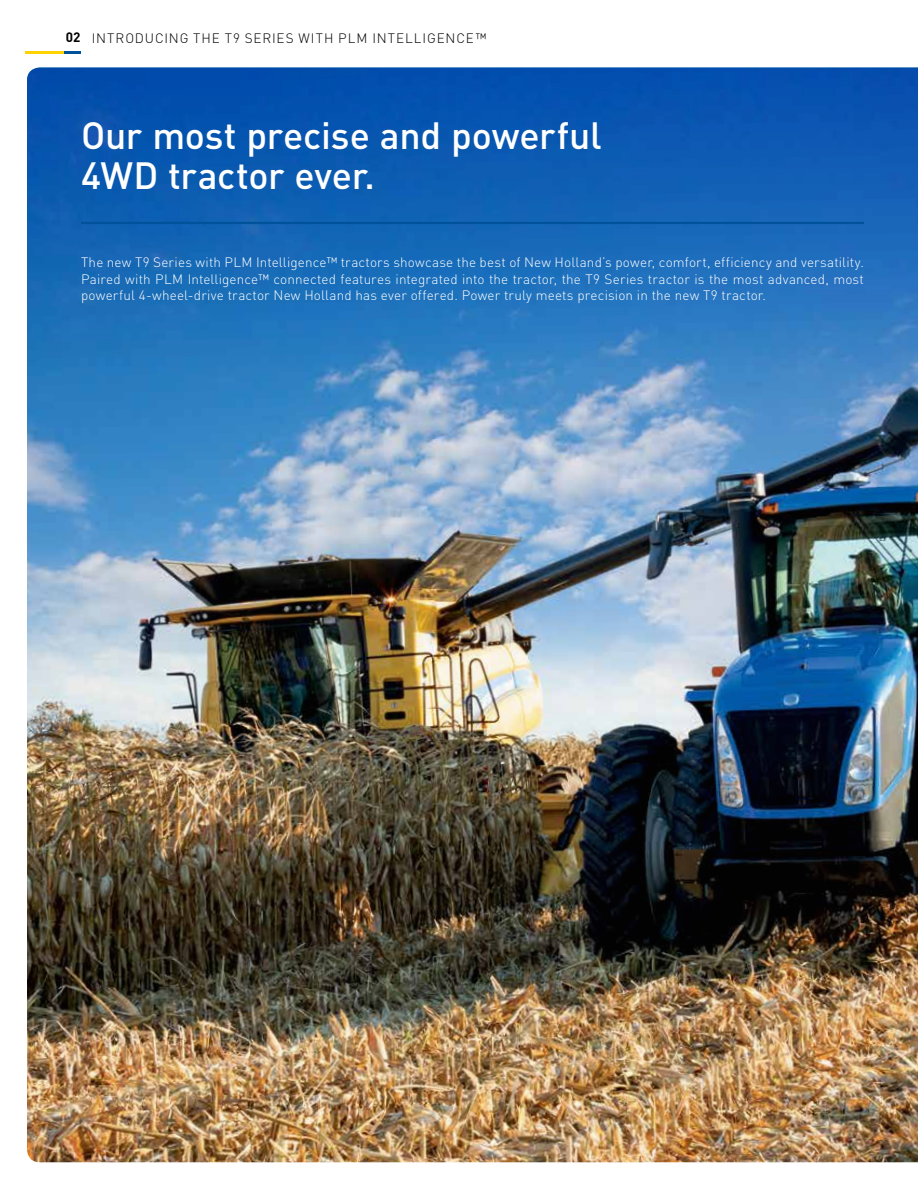
<style>
.page{position:relative;width:918px;height:1188px;background:#fff}
.page>*{position:absolute;margin:0;border:0;box-sizing:border-box;transform-origin:0 0}
.t1{font:500 37.5px/40.5px "DIN";letter-spacing:-.005em;color:#fff}
.t2{font:300 13.5px/16.5px "DIN";letter-spacing:.01em;color:#fff;text-align:justify}
.t3{font:300 13.5px "DIN";letter-spacing:.065em;color:#000}
.s1{font-weight:700}
</style>
<div class="page">
<svg style="left:26px;top:52px;width:55px;height:2px"></svg>
<img style="left:27px;top:400px;width:891px;height:762px">
<svg style="left:27px;top:68px;width:891px;height:332px;background:#1a68b8"></svg>
<hr style="left:81px;top:222px;width:783px;height:2px;background:#00539b">
<p class="t3" style="left:66px;top:29px;width:422px"><span class="s1">02</span> INTRODUCING THE T9 SERIES WITH PLM INTELLIGENCE™</p>
<h1 class="t1" style="left:81px;top:113px;width:522px">Our most precise and powerful<br>4WD tractor ever.</h1>
<p class="t2" style="left:81px;top:254px;width:785px">The new T9 Series with PLM Intelligence™ tractors showcase the best of New Holland’s power, comfort, efficiency and versatility.<br>Paired with PLM Intelligence™ connected features integrated into the tractor, the T9 Series tractor is the most advanced, most powerful 4-wheel-drive tractor New Holland has ever offered. Power truly meets precision in the new T9 tractor.</p>
</div>
